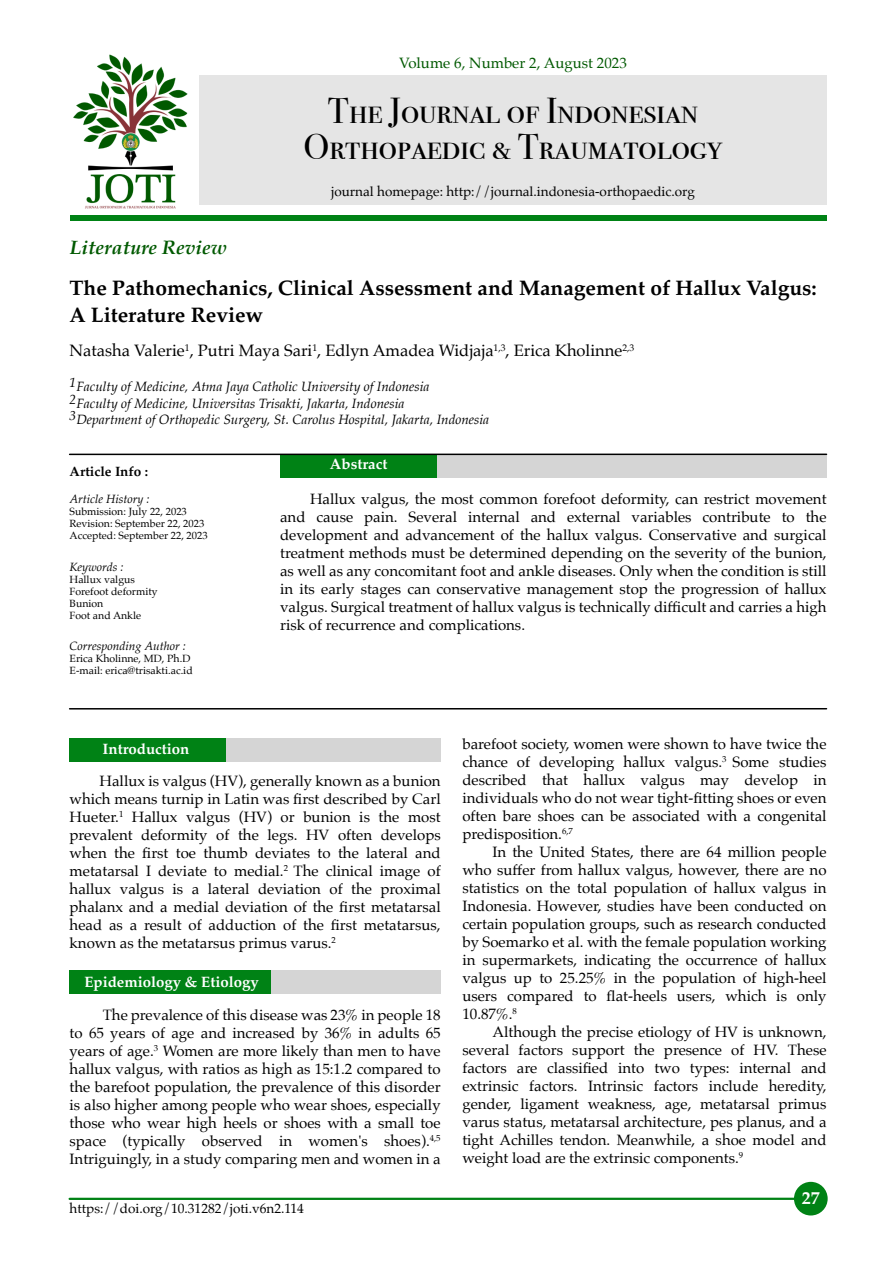
<style>
.page{position:relative;width:894px;height:1263px;background:#fff}
.page>*{position:absolute;margin:0;border:0;box-sizing:border-box;transform-origin:0 0}
.t1{font:36px "Bodoni Svty Two SCITCTT";color:#000}
.t2{font:700 21px "Palatino";color:#000}
.t3{font:italic 700 19.5px "Palatino";color:#015900}
.t4{font:700 18px "Palatino";color:#fff}
.t5{font:16.5px "Palatino";color:#000}
.t6{font:15px "Palatino";color:#000}
.t7{font:700 15px "Palatino";color:#fff}
.t8{font:15px "Palatino";color:#015900}
.t9{font:italic 13.5px "Palatino";color:#000}
.t10{font:13.5px "Palatino";color:#000}
.t11{font:700 13.5px "Palatino";color:#000}
.t12{font:italic 12px "Palatino";color:#000}
.t13{font:10.5px "Palatino";color:#000}
.t14{font:9.6px "Palatino";color:#000}
.t15{font:8.7px "Palatino";color:#000}
</style>
<div class="page">
<img style="left:73px;top:54px;width:115px;height:155px">
<div style="left:70px;top:215px;width:756px;height:6px;background:#008215"></div>
<div style="left:199px;top:75px;width:627px;height:130px;background:#e5e5e5"></div>
<div style="left:280px;top:454px;width:546px;height:24px;background:#d5d5d5"></div>
<div style="left:280px;top:454px;width:156px;height:24px;background:#008215"></div>
<hr style="left:70px;top:454px;width:756px;height:1px;background:#000">
<hr style="left:70px;top:708px;width:756px;height:1px;background:#000">
<div style="left:793px;top:1182px;width:34px;height:33px;background:#008215;border:2px solid #008215;border-radius:50%"></div>
<hr style="left:70px;top:1198px;width:726px;height:2px;background:#008215">
<div style="left:70px;top:738px;width:370px;height:24px;background:#d5d5d5"></div>
<div style="left:70px;top:738px;width:156px;height:24px;background:#008215"></div>
<div style="left:70px;top:970px;width:370px;height:24px;background:#d5d5d5"></div>
<div style="left:70px;top:970px;width:201px;height:24px;background:#008215"></div>
<p class="t8" style="left:399px;top:56px;width:229px">Volume 6, Number 2, August 2023</p>
<p class="t1" style="left:328px;top:89px;width:371px">The Journal of Indonesian</p>
<p class="t1" style="left:303px;top:125px;width:420px">Orthopaedic &amp; Traumatology</p>
<p class="t10" style="left:331px;top:184px;width:365px">journal homepage: http://journal.indonesia-orthopaedic.org</p>
<p class="t3" style="left:70px;top:238px;width:159px">Literature Review</p>
<p class="t2" style="left:70px;top:277px;width:748px">The Pathomechanics, Clinical Assessment and Management of Hallux Valgus:</p>
<p class="t2" style="left:70px;top:304px;width:195px">A Literature Review</p>
<p class="t5" style="left:70px;top:343px;width:425px">Natasha Valerie , Putri Maya Sari , Edlyn Amadea Widjaja</p>
<p class="t14" style="left:185px;top:343px;width:6px">1</p>
<p class="t14" style="left:312px;top:343px;width:6px">1</p>
<p class="t14" style="left:493px;top:343px;width:14px">1,3</p>
<p class="t5" style="left:505px;top:343px;width:118px">, Erica Kholinne</p>
<p class="t14" style="left:622px;top:343px;width:14px">2,3</p>
<p class="t9" style="left:70px;top:376px;width:8px">1</p>
<p class="t9" style="left:76px;top:380px;width:354px">Faculty of Medicine, Atma Jaya Catholic University of Indonesia</p>
<p class="t9" style="left:70px;top:393px;width:8px">2</p>
<p class="t9" style="left:76px;top:397px;width:329px">Faculty of Medicine, Universitas Trisakti, Jakarta, Indonesia</p>
<p class="t9" style="left:70px;top:409px;width:8px">3</p>
<p class="t9" style="left:76px;top:413px;width:414px">Department of Orthopedic Surgery, St. Carolus Hospital, Jakarta, Indonesia</p>
<p class="t11" style="left:70px;top:465px;width:80px">Article Info :</p>
<p class="t12" style="left:70px;top:493px;width:81px">Article History :</p>
<p class="t13" style="left:70px;top:506px;width:119px">Submission: July 22, 2023</p>
<p class="t13" style="left:70px;top:518px;width:136px">Revision: September 22, 2023</p>
<p class="t13" style="left:70px;top:530px;width:139px">Accepted: September 22, 2023</p>
<p class="t12" style="left:70px;top:561px;width:56px">Keywords :</p>
<p class="t13" style="left:70px;top:574px;width:67px">Hallux valgus</p>
<p class="t13" style="left:70px;top:586px;width:89px">Forefoot deformity</p>
<p class="t13" style="left:70px;top:598px;width:35px">Bunion</p>
<p class="t13" style="left:70px;top:610px;width:73px">Foot and Ankle</p>
<p class="t12" style="left:70px;top:640px;width:118px">Corresponding Author :</p>
<p class="t13" style="left:70px;top:653px;width:122px">Erica Kholinne, MD, Ph.D</p>
<p class="t13" style="left:70px;top:665px;width:125px">E-mail: erica@trisakti.ac.id</p>
<p class="t7" style="left:330px;top:457px;width:59px">Abstract</p>
<p class="t6" style="left:310px;top:492px;width:517px">Hallux valgus, the most common forefoot deformity, can restrict movement</p>
<p class="t6" style="left:280px;top:510px;width:547px">and cause pain. Several internal and external variables contribute to the</p>
<p class="t6" style="left:280px;top:528px;width:547px">development and advancement of the hallux valgus. Conservative and surgical</p>
<p class="t6" style="left:280px;top:546px;width:547px">treatment methods must be determined depending on the severity of the bunion,</p>
<p class="t6" style="left:280px;top:564px;width:547px">as well as any concomitant foot and ankle diseases. Only when the condition is still</p>
<p class="t6" style="left:280px;top:582px;width:547px">in its early stages can conservative management stop the progression of hallux</p>
<p class="t6" style="left:280px;top:600px;width:547px">valgus. Surgical treatment of hallux valgus is technically difficult and carries a high</p>
<p class="t6" style="left:280px;top:618px;width:246px">risk of recurrence and complications.</p>
<p class="t7" style="left:103px;top:742px;width:88px">Introduction</p>
<p class="t6" style="left:100px;top:774px;width:342px">Hallux is valgus (HV), generally known as a bunion</p>
<p class="t6" style="left:70px;top:792px;width:372px">which means turnip in Latin was first described by Carl</p>
<p class="t6" style="left:70px;top:810px;width:51px">Hueter.</p>
<p class="t15" style="left:119px;top:810px;width:6px">1</p>
<p class="t6" style="left:132px;top:810px;width:310px">Hallux valgus (HV) or bunion is the most</p>
<p class="t6" style="left:70px;top:828px;width:372px">prevalent deformity of the legs. HV often develops</p>
<p class="t6" style="left:70px;top:846px;width:372px">when the first toe thumb deviates to the lateral and</p>
<p class="t6" style="left:70px;top:864px;width:215px">metatarsal I deviate to medial.</p>
<p class="t15" style="left:283px;top:864px;width:6px">2</p>
<p class="t6" style="left:293px;top:864px;width:149px">The clinical image of</p>
<p class="t6" style="left:70px;top:882px;width:372px">hallux valgus is a lateral deviation of the proximal</p>
<p class="t6" style="left:70px;top:900px;width:372px">phalanx and a medial deviation of the first metatarsal</p>
<p class="t6" style="left:70px;top:918px;width:372px">head as a result of adduction of the first metatarsus,</p>
<p class="t6" style="left:70px;top:936px;width:263px">known as the metatarsus primus varus.</p>
<p class="t15" style="left:331px;top:936px;width:6px">2</p>
<p class="t7" style="left:84px;top:974px;width:176px">Epidemiology &amp; Etiology</p>
<p class="t6" style="left:103px;top:1007px;width:339px">The prevalence of this disease was 23% in people 18</p>
<p class="t6" style="left:70px;top:1025px;width:372px">to 65 years of age and increased by 36% in adults 65</p>
<p class="t6" style="left:70px;top:1043px;width:86px">years of age.</p>
<p class="t15" style="left:154px;top:1044px;width:6px">3</p>
<p class="t6" style="left:163px;top:1043px;width:279px">Women are more likely than men to have</p>
<p class="t6" style="left:70px;top:1061px;width:372px">hallux valgus, with ratios as high as 15:1.2 compared to</p>
<p class="t6" style="left:70px;top:1079px;width:372px">the barefoot population, the prevalence of this disorder</p>
<p class="t6" style="left:70px;top:1097px;width:372px">is also higher among people who wear shoes, especially</p>
<p class="t6" style="left:70px;top:1115px;width:372px">those who wear high heels or shoes with a small toe</p>
<p class="t6" style="left:70px;top:1133px;width:361px">space (typically observed in women's shoes).</p>
<p class="t15" style="left:429px;top:1134px;width:12px">4,5</p>
<p class="t6" style="left:70px;top:1151px;width:372px">Intriguingly, in a study comparing men and women in a</p>
<p class="t10" style="left:70px;top:1202px;width:236px">https://doi.org/10.31282/joti.v6n2.114</p>
<p class="t6" style="left:462px;top:736px;width:365px">barefoot society, women were shown to have twice the</p>
<p class="t6" style="left:462px;top:754px;width:261px">chance of developing hallux valgus.</p>
<p class="t15" style="left:722px;top:754px;width:6px">3</p>
<p class="t6" style="left:732px;top:754px;width:95px">Some studies</p>
<p class="t6" style="left:462px;top:772px;width:365px">described that hallux valgus may develop in</p>
<p class="t6" style="left:462px;top:790px;width:365px">individuals who do not wear tight-fitting shoes or even</p>
<p class="t6" style="left:462px;top:808px;width:365px">often bare shoes can be associated with a congenital</p>
<p class="t6" style="left:462px;top:826px;width:101px">predisposition.</p>
<p class="t15" style="left:562px;top:826px;width:12px">6,7</p>
<p class="t6" style="left:492px;top:844px;width:335px">In the United States, there are 64 million people</p>
<p class="t6" style="left:462px;top:862px;width:365px">who suffer from hallux valgus, however, there are no</p>
<p class="t6" style="left:462px;top:880px;width:365px">statistics on the total population of hallux valgus in</p>
<p class="t6" style="left:462px;top:898px;width:365px">Indonesia. However, studies have been conducted on</p>
<p class="t6" style="left:462px;top:916px;width:365px">certain population groups, such as research conducted</p>
<p class="t6" style="left:462px;top:934px;width:365px">by Soemarko et al. with the female population working</p>
<p class="t6" style="left:462px;top:952px;width:365px">in supermarkets, indicating the occurrence of hallux</p>
<p class="t6" style="left:462px;top:970px;width:365px">valgus up to 25.25% in the population of high-heel</p>
<p class="t6" style="left:462px;top:988px;width:365px">users compared to flat-heels users, which is only</p>
<p class="t6" style="left:462px;top:1006px;width:52px">10.87%.</p>
<p class="t15" style="left:512px;top:1006px;width:6px">8</p>
<p class="t6" style="left:492px;top:1024px;width:335px">Although the precise etiology of HV is unknown,</p>
<p class="t6" style="left:462px;top:1042px;width:365px">several factors support the presence of HV. These</p>
<p class="t6" style="left:462px;top:1060px;width:365px">factors are classified into two types: internal and</p>
<p class="t6" style="left:462px;top:1078px;width:365px">extrinsic factors. Intrinsic factors include heredity,</p>
<p class="t6" style="left:462px;top:1096px;width:365px">gender, ligament weakness, age, metatarsal primus</p>
<p class="t6" style="left:462px;top:1114px;width:365px">varus status, metatarsal architecture, pes planus, and a</p>
<p class="t6" style="left:462px;top:1132px;width:365px">tight Achilles tendon. Meanwhile, a shoe model and</p>
<p class="t6" style="left:462px;top:1150px;width:278px">weight load are the extrinsic components.</p>
<p class="t15" style="left:738px;top:1150px;width:6px">9</p>
<p class="t4" style="left:801px;top:1189px;width:19px">27</p>
</div>
